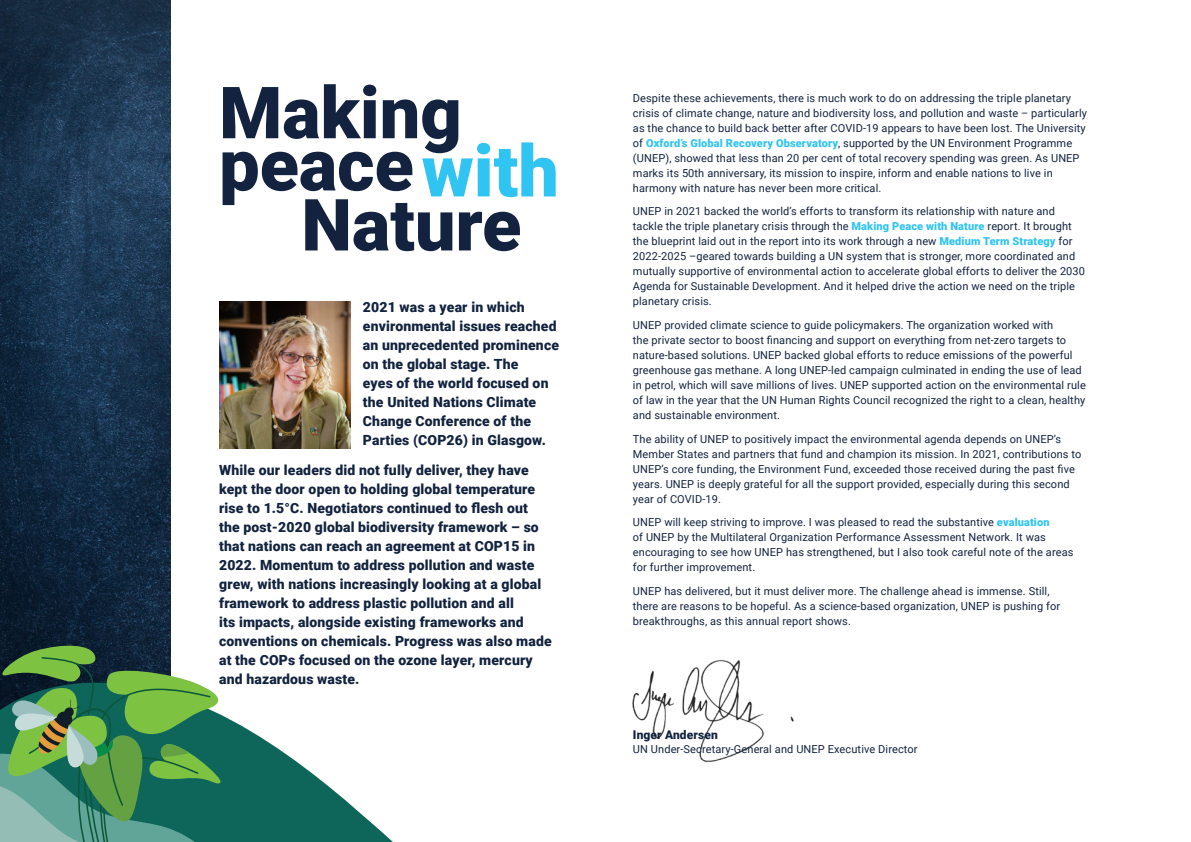
<style>
.page{position:relative;width:1191px;height:842px;background:#fff}
.page>*{position:absolute;margin:0;border:0;box-sizing:border-box;transform-origin:0 0}
.t1{font:900 72px "Roboto";color:#13233f}
.t2{font:900 72px "Roboto";color:#2fc4f2}
.t3{font:900 14px/19px "Roboto";letter-spacing:.01em;color:#13233f}
.t4{font:900 12px "Roboto";letter-spacing:.01em;color:#13233f}
.t5{font:11px/15px "Roboto";letter-spacing:.01em;color:#13233f}
.s1{font-weight:900;color:#2fc4f2}
</style>
<div class="page">
<img style="left:0;top:0;width:170px;height:643px">
<svg style="left:228px;top:718px;width:165px;height:124px;fill:#0e665a"></svg>
<svg style="left:0;top:643px;width:228px;height:199px;background:#559066"></svg>
<img style="left:632px;top:659px;width:162px;height:104px">
<img style="left:219px;top:302px;width:131px;height:146px">
<p class="t1" style="left:219px;top:62px;width:244px">Making</p>
<p class="t1" style="left:219px;top:114px;width:196px">peace</p>
<p class="t2" style="left:421px;top:120px;width:139px">with</p>
<p class="t1" style="left:301px;top:174px;width:221px">Nature</p>
<p class="t3" style="left:363px;top:297px;width:197px">2021 was a year in which environmental issues reached an unprecedented prominence on the global stage. The<br>eyes of the world focused on the United Nations Climate<br>Change Conference of the<br>Parties (COP26) in Glasgow.</p>
<p class="t3" style="left:219px;top:460px;width:334px">While our leaders did not fully deliver, they have kept the door open to holding global temperature rise to 1.5°C. Negotiators continued to flesh out the post-2020 global biodiversity framework – so that nations can reach an agreement at COP15 in 2022. Momentum to address pollution and waste grew, with nations increasingly looking at a global framework to address plastic pollution and all<br>its impacts, alongside existing frameworks and conventions on chemicals. Progress was also made at the COPs focused on the ozone layer, mercury and hazardous waste.</p>
<p class="t5" style="left:633px;top:90px;width:455px">Despite these achievements, there is much work to do on addressing the triple planetary crisis of climate change, nature and biodiversity loss, and pollution and waste – particularly as the chance to build back better after COVID-19 appears to have been lost. The University of <span class="s1">Oxford’s Global Recovery Observatory</span>, supported by the UN Environment Programme (UNEP), showed that less than 20 per cent of total recovery spending was green. As UNEP marks its 50th anniversary, its mission to inspire, inform and enable nations to live in harmony with nature has never been more critical.</p>
<p class="t5" style="left:633px;top:204px;width:453px">UNEP in 2021 backed the world’s efforts to transform its relationship with nature and tackle the triple planetary crisis through the <span class="s1">Making Peace with Nature</span> report. It brought the blueprint laid out in the report into its work through a new <span class="s1">Medium Term Strategy</span> for 2022-2025 –geared towards building a UN system that is stronger, more coordinated and mutually supportive of environmental action to accelerate global efforts to deliver the 2030<br>Agenda for Sustainable Development. And it helped drive the action we need on the triple planetary crisis.</p>
<p class="t5" style="left:633px;top:317px;width:454px">UNEP provided climate science to guide policymakers. The organization worked with<br>the private sector to boost financing and support on everything from net-zero targets to nature-based solutions. UNEP backed global efforts to reduce emissions of the powerful greenhouse gas methane. A long UNEP-led campaign culminated in ending the use of lead in petrol, which will save millions of lives. UNEP supported action on the environmental rule of law in the year that the UN Human Rights Council recognized the right to a clean, healthy and sustainable environment.</p>
<p class="t5" style="left:633px;top:431px;width:450px">The ability of UNEP to positively impact the environmental agenda depends on UNEP’s Member States and partners that fund and champion its mission. In 2021, contributions to UNEP’s core funding, the Environment Fund, exceeded those received during the past five years. UNEP is deeply grateful for all the support provided, especially during this second year of COVID-19.</p>
<p class="t5" style="left:633px;top:514px;width:442px">UNEP will keep striving to improve. I was pleased to read the substantive <span class="s1">evaluation<br></span>of UNEP by the Multilateral Organization Performance Assessment Network. It was encouraging to see how UNEP has strengthened, but I also took careful note of the areas for further improvement.</p>
<p class="t5" style="left:633px;top:583px;width:429px">UNEP has delivered, but it must deliver more. The challenge ahead is immense. Still, there are reasons to be hopeful. As a science-based organization, UNEP is pushing for breakthroughs, as this annual report shows.</p>
<p class="t4" style="left:633px;top:726px;width:86px">Inger Andersen</p>
<p class="t5" style="left:633px;top:741px;width:286px">UN Under-Secretary-General and UNEP Executive Director</p>
</div>
